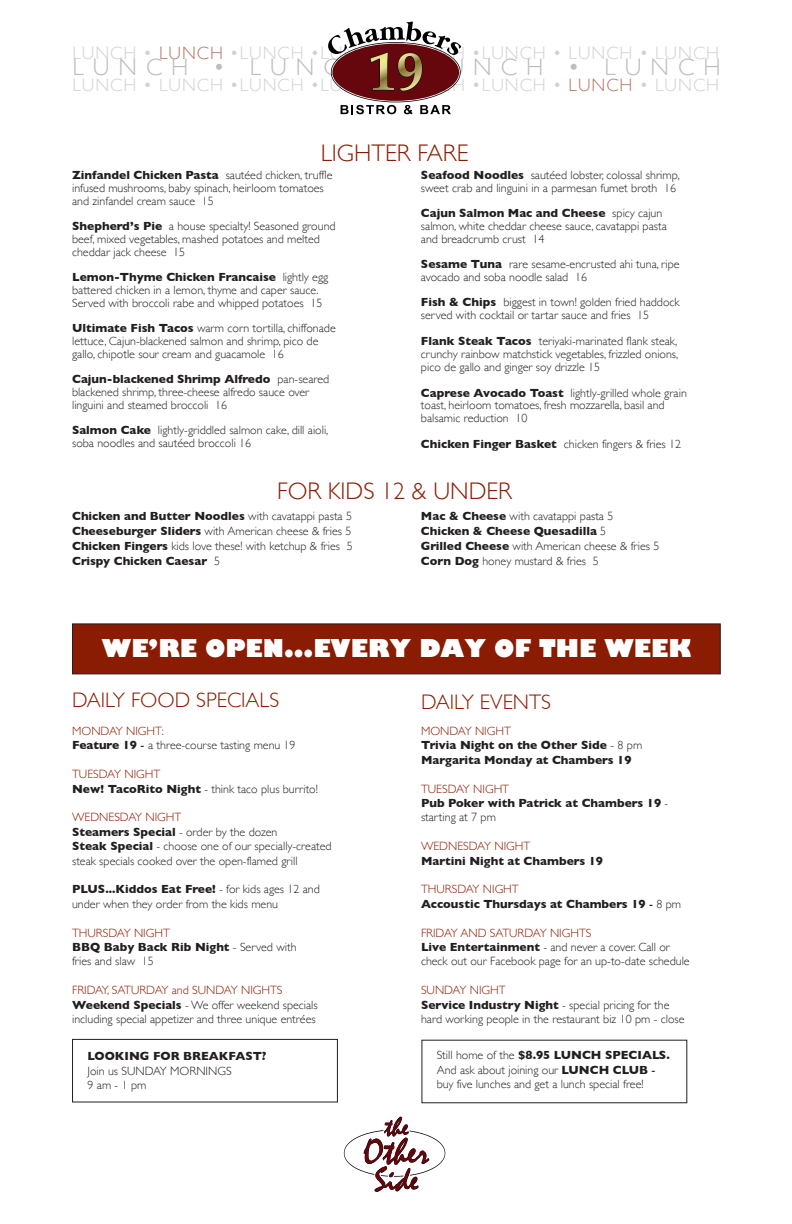
<style>
.page{position:relative;width:792px;height:1224px;background:#fff}
.page>*{position:absolute;margin:0;border:0;box-sizing:border-box;transform-origin:0 0}
.t1{font:800 24px "Gill Sans";color:#fff}
.t2{font:300 24px "Gill Sans";color:#891c02}
.t3{font:300 24px "Gill Sans";letter-spacing:.375em;color:#bcbdc0}
.t4{font:300 21px "Gill Sans";color:#891c02}
.t5{font:300 18px "Gill Sans";letter-spacing:.055em;color:#d1d2d4}
.t6{font:300 12px/12.7px "Gill Sans";color:#231f20}
.t7{font:700 12px/14.4px "Gill Sans";color:#231f20}
.t8{font:300 12px "Gill Sans";color:#891c02}
.s1{color:rgb(137 28 2/.6)}
.s2{font-weight:700}
.s3{color:#891c02}
.s4{font-weight:400}
.s5{font-weight:300;color:#891c02}
.s6{font-weight:300}
</style>
<div class="page">
<div style="left:72px;top:1039px;width:266px;height:64px;background:#fff;border:1px solid #231f20"></div>
<div style="left:72px;top:623px;width:649px;height:51px;background:#891c02;border:1px solid #231f20"></div>
<svg style="left:328px;top:22px;width:133px;height:92px"></svg>
<svg style="left:344px;top:1117px;width:101px;height:75px"></svg>
<h3 class="t5" style="left:73px;top:42px;width:648px">LUNCH • <span class="s1">LUNCH</span> •LUNCH •LUNCH •LUNCH •LUNCH • LUNCH • LUNCH</h3>
<h1 class="t3" style="left:73px;top:53px;width:295px">LUNCH • LUNCH</h1>
<h1 class="t3" style="left:406px;top:53px;width:316px">•LUNCH • LUNCH</h1>
<h3 class="t5" style="left:73px;top:74px;width:648px">LUNCH • LUNCH •LUNCH •LUNCH •LUNCH •LUNCH • <span class="s1">LUNCH</span> • LUNCH</h3>
<h1 class="t2" style="left:321px;top:139px;width:149px">LIGHTER FARE</h1>
<p class="t6" style="left:72px;top:169px;width:262px"><span class="s2">Zinfandel Chicken Pasta</span> sautéed chicken, truffle infused mushrooms, baby spinach, heirloom tomatoes and zinfandel cream sauce 15</p>
<p class="t6" style="left:72px;top:220px;width:265px"><span class="s2">Shepherd’s Pie</span> a house specialty! Seasoned ground beef, mixed vegetables, mashed potatoes and melted cheddar jack cheese 15</p>
<p class="t6" style="left:72px;top:271px;width:258px"><span class="s2">Lemon-Thyme Chicken Francaise</span> lightly egg battered chicken in a lemon, thyme and caper sauce.<br>Served with broccoli rabe and whipped potatoes 15</p>
<p class="t6" style="left:72px;top:322px;width:265px"><span class="s2">Ultimate Fish Tacos</span> warm corn tortilla, chiffonade lettuce, Cajun-blackened salmon and shrimp, pico de gallo, chipotle sour cream and guacamole 16</p>
<p class="t6" style="left:72px;top:373px;width:259px"><span class="s2">Cajun-blackened Shrimp Alfredo</span> pan-seared blackened shrimp, three-cheese alfredo sauce over linguini and steamed broccoli 16</p>
<p class="t6" style="left:72px;top:424px;width:258px"><span class="s2">Salmon Cake</span> lightly-griddled salmon cake, dill aioli, soba noodles and sautéed broccoli 16</p>
<p class="t6" style="left:421px;top:169px;width:260px"><span class="s2">Seafood Noodles</span> sautéed lobster, colossal shrimp, sweet crab and linguini in a parmesan fumet broth 16</p>
<p class="t6" style="left:421px;top:207px;width:247px"><span class="s2">Cajun Salmon Mac and Cheese</span> spicy cajun salmon, white cheddar cheese sauce, cavatappi pasta and breadcrumb crust 14</p>
<p class="t6" style="left:421px;top:258px;width:260px"><span class="s2">Sesame Tuna</span> rare sesame-encrusted ahi tuna, ripe avocado and soba noodle salad 16</p>
<p class="t6" style="left:421px;top:296px;width:260px"><span class="s2">Fish &amp; Chips</span> biggest in town! golden fried haddock served with cocktail or tartar sauce and fries 15</p>
<p class="t6" style="left:421px;top:334px;width:259px;line-height:13px;text-align:justify"><span class="s2">Flank Steak Tacos</span> teriyaki-marinated flank steak, crunchy rainbow matchstick vegetables, frizzled onions, pico de gallo and ginger soy drizzle 15</p>
<p class="t6" style="left:421px;top:386px;width:267px"><span class="s2">Caprese Avocado Toast</span> lightly-grilled whole grain toast, heirloom tomatoes, fresh mozzarella, basil and balsamic reduction 10</p>
<p class="t6" style="left:421px;top:437px;width:262px"><span class="s2">Chicken Finger Basket</span> chicken fingers &amp; fries 12</p>
<h1 class="t2" style="left:277px;top:477px;width:236px">FOR KIDS 12 &amp; UNDER</h1>
<p class="t6" style="left:72px;top:508px;width:282px;line-height:15px;text-align:justify"><span class="s2">Chicken and Butter Noodles</span> with cavatappi pasta 5<br><span class="s2">Cheeseburger Sliders</span> with American cheese &amp; fries 5<br><span class="s2">Chicken Fingers</span> kids love these! with ketchup &amp; fries 5<br><span class="s2">Crispy Chicken Caesar</span> 5</p>
<p class="t6" style="left:421px;top:509px;width:240px;line-height:15px"><span class="s2">Mac &amp; Cheese</span> with cavatappi pasta 5<br><span class="s2">Chicken &amp; Cheese Quesadilla</span> 5<br><span class="s2">Grilled Cheese</span> with American cheese &amp; fries 5<br><span class="s2">Corn Dog</span> honey mustard &amp; fries 5</p>
<h1 class="t1" style="left:102px;top:633px;width:591px">WE’RE OPEN...EVERY DAY OF THE WEEK</h1>
<h2 class="t4" style="left:72px;top:688px;width:209px">DAILY FOOD SPECIALS</h2>
<p class="t6" style="left:72px;top:724px;width:225px;line-height:14.4px"><span class="s3">MONDAY NIGHT:<br></span><span class="s2">Feature 19</span> <span class="s4">-</span> a three-course tasting menu 19</p>
<p class="t6" style="left:72px;top:767px;width:247px;line-height:14.4px"><span class="s3">TUESDAY NIGHT<br></span><span class="s2">New! TacoRito Night</span> - think taco plus burrito!</p>
<p class="t6" style="left:72px;top:810px;width:261px;line-height:14.4px"><span class="s3">WEDNESDAY NIGHT<br></span><span class="s2">Steamers Special</span> - order by the dozen<br><span class="s2">Steak Special</span> - choose one of our specially-created steak specials cooked over the open-flamed grill</p>
<p class="t6" style="left:72px;top:882px;width:249px;line-height:14.4px"><span class="s2">PLUS...Kiddos Eat Free!</span> - for kids ages 12 and under when they order from the kids menu</p>
<p class="t6" style="left:72px;top:925px;width:226px;line-height:14.4px"><span class="s3">THURSDAY NIGHT<br></span><span class="s2">BBQ Baby Back Rib Night</span> - Served with fries and slaw 15</p>
<p class="t6" style="left:72px;top:983px;width:247px;line-height:14.4px"><span class="s3">FRIDAY, SATURDAY and SUNDAY NIGHTS<br></span><span class="s2">Weekend Specials</span> - We offer weekend specials including special appetizer and three unique entrées</p>
<p class="t7" style="left:88px;top:1049px;width:180px">LOOKING FOR BREAKFAST?</p>
<p class="t6" style="left:88px;top:1064px;width:146px;line-height:14.4px">Join us SUNDAY MORNINGS<br>9 am - 1 pm</p>
<h2 class="t4" style="left:421px;top:690px;width:132px">DAILY EVENTS</h2>
<p class="t7" style="left:421px;top:724px;width:223px"><span class="s5">MONDAY NIGHT<br></span>Trivia Night on the Other Side <span class="s6">- 8 pm<br></span>Margarita Monday at Chambers 19</p>
<p class="t7" style="left:421px;top:781px;width:249px"><span class="s5">TUESDAY NIGHT<br></span>Pub Poker with Patrick at Chambers 19 <span class="s6">- starting at 7 pm</span></p>
<p class="t8" style="left:421px;top:839px;width:111px">WEDNESDAY NIGHT</p>
<p class="t7" style="left:421px;top:853px;width:184px">Martini Night at Chambers 19</p>
<p class="t7" style="left:421px;top:882px;width:262px"><span class="s5">THURSDAY NIGHT<br></span>Accoustic Thursdays at Chambers 19 <span class="s4">-</span> <span class="s6">8 pm</span></p>
<p class="t6" style="left:421px;top:925px;width:270px;line-height:14.4px"><span class="s3">FRIDAY AND SATURDAY NIGHTS<br></span><span class="s2">Live Entertainment</span> - and never a cover. Call or check out our Facebook page for an up-to-date schedule</p>
<p class="t6" style="left:421px;top:983px;width:265px;line-height:14.4px"><span class="s3">SUNDAY NIGHT<br></span><span class="s2">Service Industry Night</span> - special pricing for the hard working people in the restaurant biz 10 pm - close</p>
<p class="t6" style="left:437px;top:1048px;width:235px;line-height:14.4px">Still home of the <span class="s2">$8.95 LUNCH SPECIALS.<br></span>And ask about joining our <span class="s2">LUNCH CLUB</span> <span class="s4">- </span>buy five lunches and get a lunch special free!</p>
</div>
